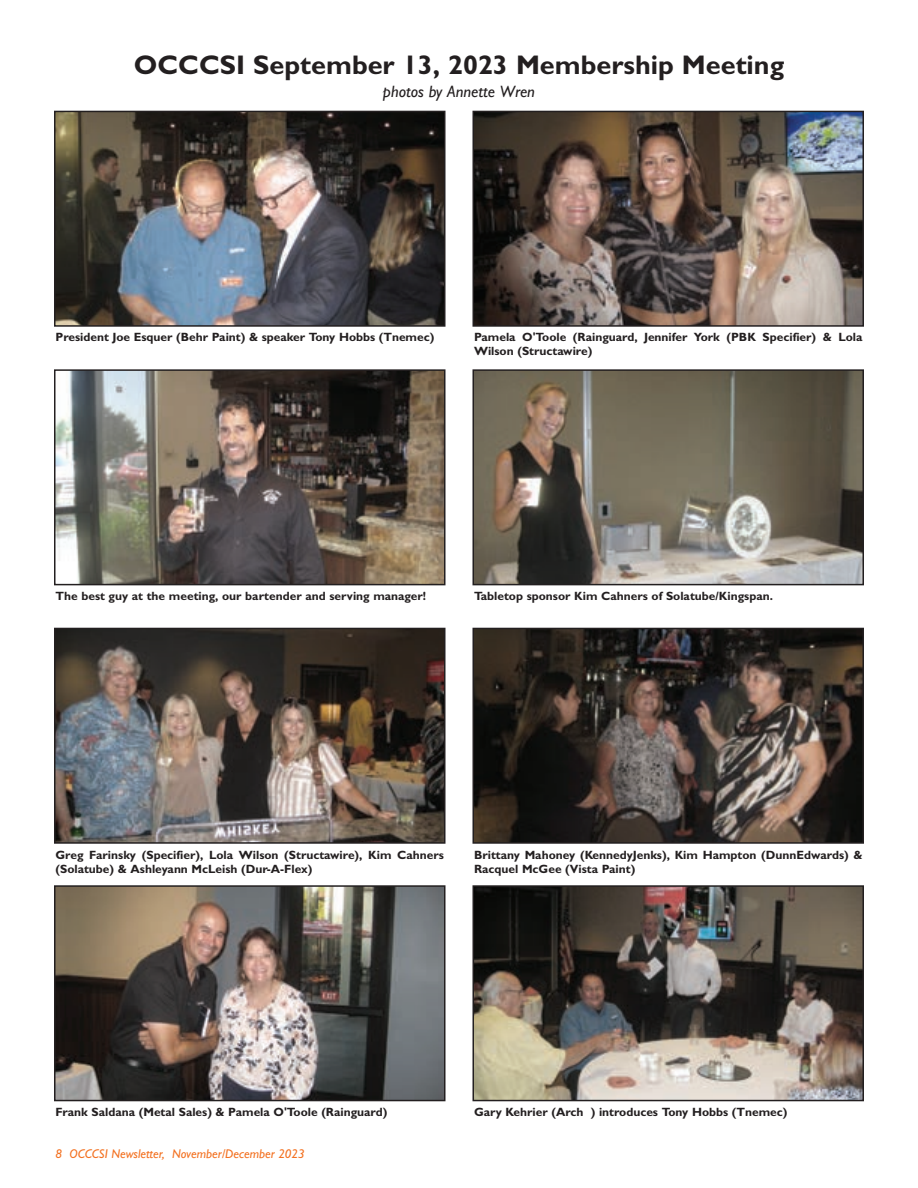
<style>
.page{position:relative;width:918px;height:1188px;background:#fff}
.page>*{position:absolute;margin:0;border:0;box-sizing:border-box;transform-origin:0 0}
.t1{font:700 27px "Gill Sans";color:#231f20}
.t2{font:italic 16.5px "Gill Sans";color:#231f20}
.t3{font:italic 12.75px "Gill Sans";color:#f37121}
.t4{font:700 12px/14.4px "Gill Sans";color:#231f20}
</style>
<div class="page">
<img style="left:57px;top:372px;width:386px;height:210px">
<div style="left:54px;top:369px;width:392px;height:216px;border:2px solid #231f20"></div>
<img style="left:57px;top:631px;width:386px;height:210px">
<div style="left:54px;top:628px;width:392px;height:216px;border:2px solid #231f20"></div>
<img style="left:57px;top:888px;width:386px;height:210px">
<div style="left:54px;top:885px;width:392px;height:216px;border:2px solid #231f20"></div>
<img style="left:57px;top:114px;width:386px;height:210px">
<div style="left:54px;top:111px;width:392px;height:216px;border:2px solid #231f20"></div>
<img style="left:475px;top:372px;width:386px;height:210px">
<div style="left:472px;top:369px;width:392px;height:216px;border:2px solid #231f20"></div>
<img style="left:475px;top:631px;width:386px;height:210px">
<div style="left:472px;top:628px;width:392px;height:216px;border:2px solid #231f20"></div>
<img style="left:475px;top:888px;width:386px;height:210px">
<div style="left:472px;top:885px;width:392px;height:216px;border:2px solid #231f20"></div>
<img style="left:475px;top:114px;width:386px;height:210px">
<div style="left:472px;top:111px;width:392px;height:216px;border:2px solid #231f20"></div>
<h1 class="t1" style="left:134px;top:49px;width:652px">OCCCSI September 13, 2023 Membership Meeting</h1>
<h2 class="t2" style="left:383px;top:81px;width:154px">photos by Annette Wren</h2>
<p class="t4" style="left:56px;top:329px;width:380px">President Joe Esquer (Behr Paint) &amp; speaker Tony Hobbs (Tnemec)</p>
<p class="t4" style="left:474px;top:329px;width:390px">Pamela O'Toole (Rainguard, Jennifer York (PBK Specifier) &amp; Lola<br>Wilson (Structawire)</p>
<p class="t4" style="left:56px;top:588px;width:372px">The best guy at the meeting, our bartender and serving manager!</p>
<p class="t4" style="left:474px;top:588px;width:300px">Tabletop sponsor Kim Cahners of Solatube/Kingspan.</p>
<p class="t4" style="left:56px;top:847px;width:390px">Greg Farinsky (Specifier), Lola Wilson (Structawire), Kim Cahners (Solatube) &amp; Ashleyann McLeish (Dur-A-Flex)</p>
<p class="t4" style="left:474px;top:847px;width:390px">Brittany Mahoney (KennedyJenks), Kim Hampton (DunnEdwards) &amp;<br>Racquel McGee (Vista Paint)</p>
<p class="t4" style="left:56px;top:1105px;width:333px">Frank Saldana (Metal Sales) &amp; Pamela O'Toole (Rainguard)</p>
<p class="t3" style="left:56px;top:1146px;width:251px">8 OCCCSI Newsletter, November/December 2023</p>
<p class="t4" style="left:474px;top:1105px;width:315px">Gary Kehrier (Arch ) introduces Tony Hobbs (Tnemec)</p>
</div>
